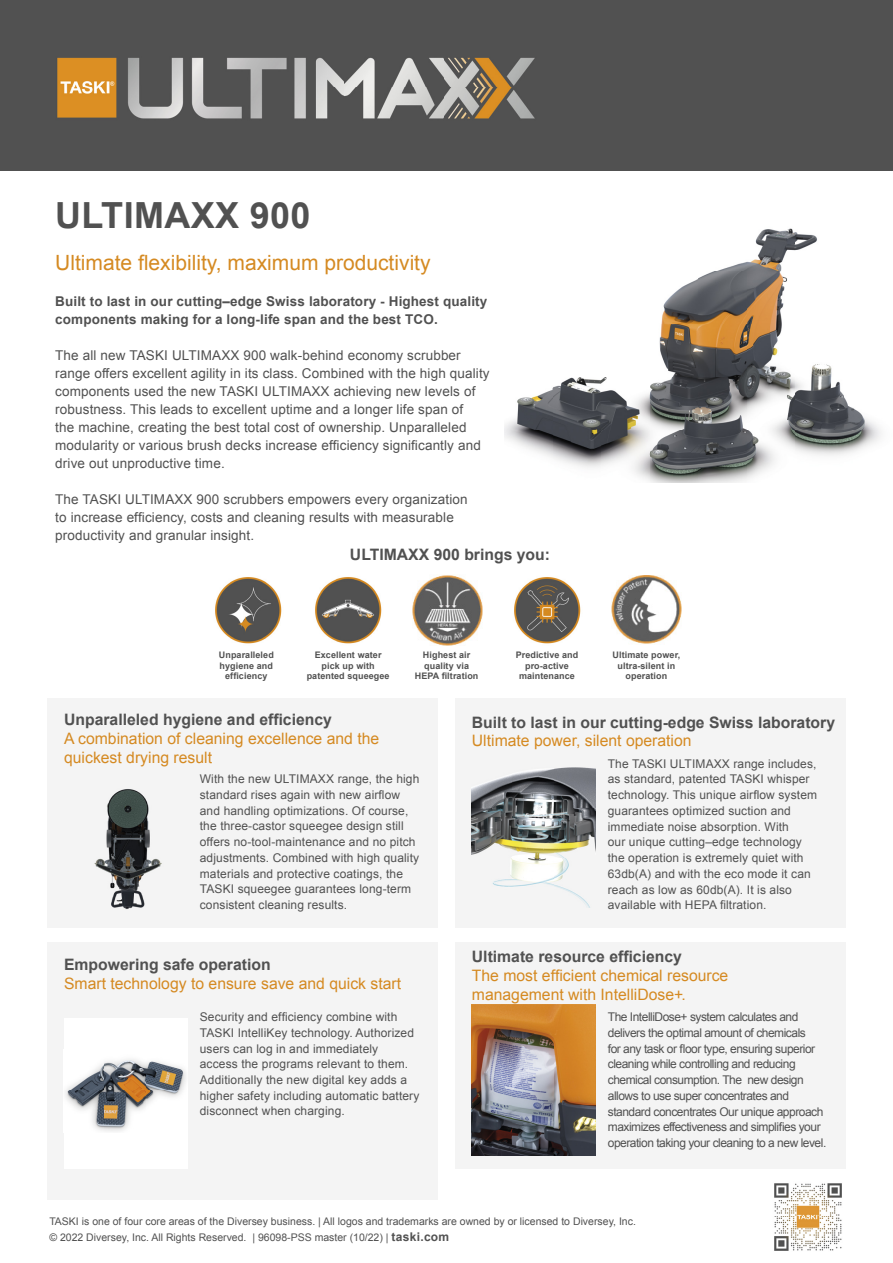
<style>
.page{position:relative;width:893px;height:1263px;background:#fff}
.page>*{position:absolute;margin:0;border:0;box-sizing:border-box;transform-origin:0 0}
.t1{font:700 36px "Arial";letter-spacing:.01em;color:#515151}
.t2{font:21px "Arial";color:#d58a22}
.t3{font:15.75px/18.8px "Arial";color:#d58a22}
.t4{font:700 15.75px "Arial";color:#515151}
.t5{font:13.5px/18px "Arial";letter-spacing:.01em;color:#515151}
.t6{font:700 13.5px/18px "Arial";letter-spacing:.01em;color:#515151}
.t7{font:12px/15.8px "Arial";letter-spacing:.01em;color:#515151}
.t8{font:12px/15.8px "Arial";letter-spacing:-.04em;color:#515151}
.t9{font:10.5px/16.5px "Arial";color:#515151}
.t10{font:700 9px/10.8px "Arial";letter-spacing:.01em;color:#515151;text-align:center}
.s1{font-weight:700;font-size:12px}
</style>
<div class="page">
<div style="left:47px;top:698px;width:391px;height:229px;background:#f4f4f4"></div>
<div style="left:47px;top:942px;width:391px;height:257px;background:#f4f4f4"></div>
<div style="left:455px;top:698px;width:391px;height:229px;background:#f4f4f4"></div>
<div style="left:455px;top:942px;width:391px;height:226px;background:#f4f4f4"></div>
<div style="left:0;top:0;width:893px;height:171px;background:#515151"></div>
<img style="left:505px;top:228px;width:376px;height:255px">
<img style="left:472px;top:767px;width:123px;height:141px">
<img style="left:94px;top:789px;width:68px;height:120px">
<img style="left:472px;top:1005px;width:123px;height:150px">
<div style="left:64px;top:1018px;width:123px;height:150px;background:#fff"></div>
<img style="left:65px;top:1059px;width:121px;height:73px">
<img style="left:774px;top:1183px;width:68px;height:68px">
<img style="left:215px;top:577px;width:67px;height:67px">
<img style="left:315px;top:577px;width:67px;height:67px">
<img style="left:514px;top:577px;width:67px;height:67px">
<img style="left:611px;top:575px;width:71px;height:69px">
<img style="left:412px;top:575px;width:71px;height:70px">
<img style="left:57px;top:57px;width:478px;height:62px">
<h1 class="t1" style="left:55px;top:192px;width:257px">ULTIMAXX 900</h1>
<h2 class="t2" style="left:55px;top:249px;width:377px">Ultimate flexibility, maximum productivity</h2>
<p class="t6" style="left:55px;top:293px;width:434px">Built to last in our cutting–edge Swiss laboratory - Highest quality components making for a long-life span and the best TCO.</p>
<p class="t5" style="left:55px;top:347px;width:436px">The all new TASKI ULTIMAXX 900 walk-behind economy scrubber range offers excellent agility in its class. Combined with the high quality components used the new TASKI ULTIMAXX achieving new levels of robustness. This leads to excellent uptime and a longer life span of<br>the machine, creating the best total cost of ownership. Unparalleled modularity or various brush decks increase efficiency significantly and drive out unproductive time.</p>
<p class="t5" style="left:55px;top:491px;width:414px">The TASKI ULTIMAXX 900 scrubbers empowers every organization to increase efficiency, costs and cleaning results with measurable productivity and granular insight.</p>
<h3 class="t4" style="left:350px;top:544px;width:202px">ULTIMAXX 900 brings you:</h3>
<p class="t10" style="left:219px;top:649px;width:57px">Unparalleled hygiene and efficiency</p>
<p class="t10" style="left:307px;top:649px;width:84px">Excellent water pick up with patented squeegee</p>
<p class="t10" style="left:516px;top:649px;width:64px">Predictive and pro-active maintenance</p>
<p class="t10" style="left:415px;top:649px;width:65px">Highest air quality via<br>HEPA filtration</p>
<p class="t10" style="left:612px;top:649px;width:69px">Ultimate power, ultra-silent in operation</p>
<h3 class="t4" style="left:64px;top:709px;width:269px">Unparalleled hygiene and efficiency</h3>
<h3 class="t3" style="left:64px;top:729px;width:317px">A combination of cleaning excellence and the quickest drying result</h3>
<p class="t7" style="left:200px;top:771px;width:221px">With the new ULTIMAXX range, the high standard rises again with new airflow and handling optimizations. Of course, the three-castor squeegee design still offers no-tool-maintenance and no pitch adjustments. Combined with high quality materials and protective coatings, the TASKI squeegee guarantees long-term consistent cleaning results.</p>
<h3 class="t4" style="left:64px;top:954px;width:208px">Empowering safe operation</h3>
<h3 class="t3" style="left:64px;top:974px;width:339px">Smart technology to ensure save and quick start</h3>
<p class="t7" style="left:200px;top:1009px;width:221px">Security and efficiency combine with TASKI IntelliKey technology. Authorized users can log in and immediately<br>access the programs relevant to them.<br>Additionally the new digital key adds a higher safety including automatic battery disconnect when charging.</p>
<h3 class="t4" style="left:472px;top:712px;width:365px">Built to last in our cutting-edge Swiss laboratory</h3>
<h3 class="t3" style="left:472px;top:731px;width:221px">Ultimate power, silent operation</h3>
<p class="t7" style="left:608px;top:756px;width:211px">The TASKI ULTIMAXX range includes, as standard, patented TASKI whisper technology. This unique airflow system guarantees optimized suction and immediate noise absorption. With<br>our unique cutting–edge technology the operation is extremely quiet with 63db(A) and with the eco mode it can reach as low as 60db(A). It is also available with HEPA filtration.</p>
<h3 class="t4" style="left:472px;top:946px;width:212px">Ultimate resource efficiency</h3>
<h3 class="t3" style="left:472px;top:966px;width:258px">The most efficient chemical resource management with IntelliDose+.</h3>
<p class="t8" style="left:608px;top:1009px;width:220px">The IntelliDose+ system calculates and delivers the optimal amount of chemicals<br>for any task or floor type, ensuring superior cleaning while controlling and reducing chemical consumption. The new design allows to use super concentrates and standard concentrates Our unique approach maximizes effectiveness and simplifies your operation taking your cleaning to a new level.</p>
<p class="t9" style="left:49px;top:1213px;width:588px">TASKI is one of four core areas of the Diversey business. | All logos and trademarks are owned by or licensed to Diversey, Inc. © 2022 Diversey, Inc. All Rights Reserved. | 96098-PSS master (10/22) | <span class="s1">taski.com</span></p>
</div>
